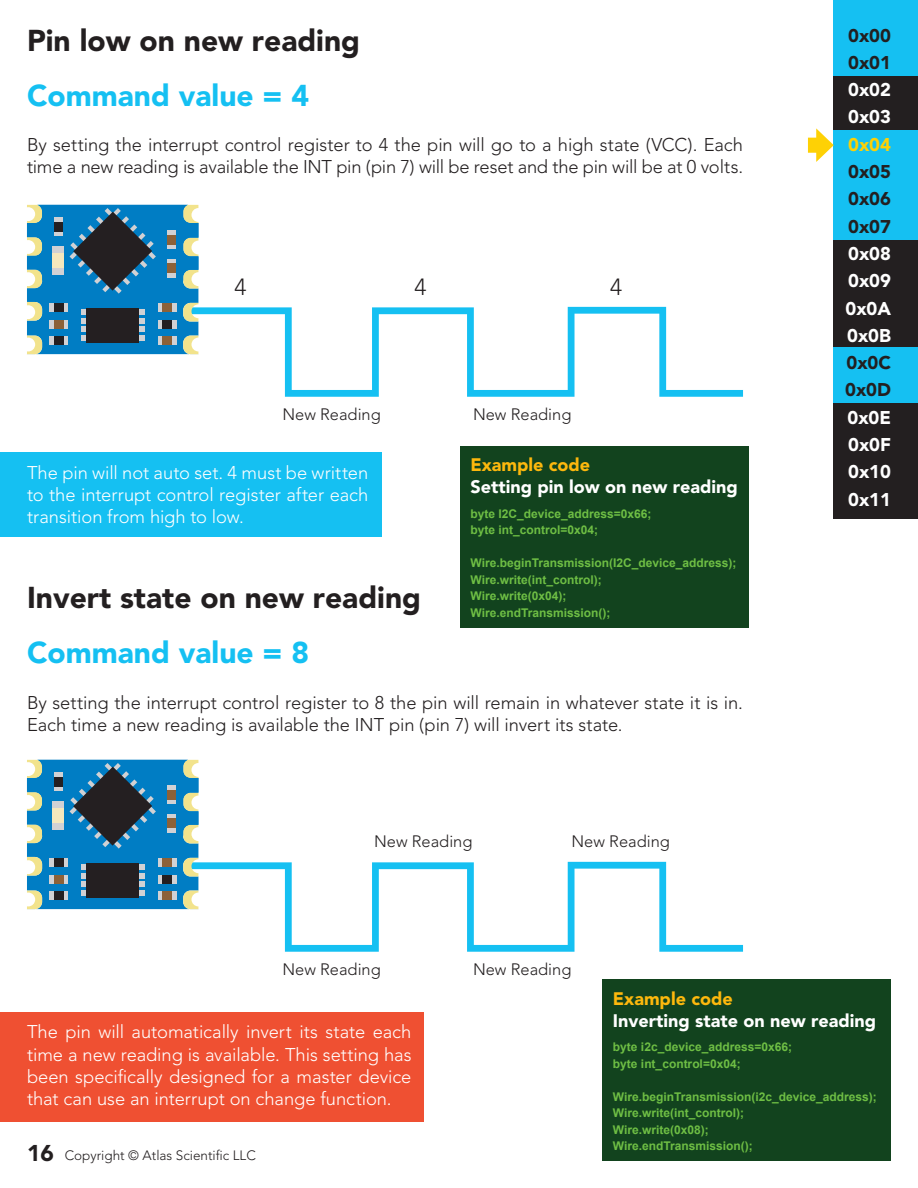
<style>
.page{position:relative;width:918px;height:1188px;background:#fff}
.page>*{position:absolute;margin:0;border:0;box-sizing:border-box;transform-origin:0 0}
.t1{font:900 30px "Avenir";color:#231f20}
.t2{font:900 30px "Avenir";color:#15c0f2}
.t3{font:300 23.25px "Avenir";color:#231f20}
.t4{font:900 22.65px "Avenir";color:#231f20}
.t5{font:300 18.3px/22px "Avenir";letter-spacing:-.005em;color:#231f20}
.t6{font:300 18.3px/22px "Avenir";letter-spacing:-.005em;color:#fff;text-align:justify}
.t7{font:900 18.3px "Avenir";color:#fff}
.t8{font:900 18.3px "Avenir";color:#231f20}
.t9{font:900 18.3px "Avenir";color:#fed105}
.t10{font:900 18px/22px "Avenir";color:#fff}
.t11{font:300 16.5px "Avenir";color:#231f20}
.t12{font:300 13.5px "Avenir";color:#231f20}
.t13{font:700 12px "Arial";color:#6ebe44}
.s1{color:#fdb80d}
</style>
<div class="page">
<svg style="left:189px;top:862px;width:554px;height:90px"></svg>
<svg style="left:189px;top:307px;width:554px;height:90px"></svg>
<svg style="left:27px;top:205px;width:172px;height:149px;background:#2a80ab"></svg>
<div style="left:87px;top:308px;width:52px;height:35px;background:#241f21"></div>
<div style="left:167px;top:231px;width:9px;height:18px;background:#d1d1d4"></div>
<div style="left:167px;top:235px;width:9px;height:10px;background:#8c6138"></div>
<div style="left:55px;top:218px;width:8px;height:18px;background:#d1d1d4"></div>
<div style="left:55px;top:222px;width:8px;height:9px;background:#241f21"></div>
<div style="left:158px;top:320px;width:18px;height:9px;background:#d1d1d4"></div>
<div style="left:162px;top:320px;width:10px;height:9px;background:#241f21"></div>
<div style="left:158px;top:303px;width:18px;height:8px;background:#d1d1d4"></div>
<div style="left:162px;top:303px;width:10px;height:8px;background:#8c6138"></div>
<div style="left:158px;top:337px;width:18px;height:8px;background:#d1d1d4"></div>
<div style="left:162px;top:337px;width:10px;height:8px;background:#8c6138"></div>
<div style="left:50px;top:320px;width:18px;height:9px;background:#d1d1d4"></div>
<div style="left:54px;top:320px;width:10px;height:9px;background:#8c6138"></div>
<div style="left:50px;top:303px;width:18px;height:8px;background:#d1d1d4"></div>
<div style="left:54px;top:303px;width:10px;height:8px;background:#241f21"></div>
<div style="left:50px;top:337px;width:18px;height:8px;background:#d1d1d4"></div>
<div style="left:54px;top:337px;width:10px;height:8px;background:#241f21"></div>
<div style="left:167px;top:259px;width:9px;height:18px;background:#d1d1d4"></div>
<div style="left:167px;top:263px;width:9px;height:10px;background:#8c6138"></div>
<div style="left:52px;top:246px;width:12px;height:29px;background:#d1d1d4"></div>
<div style="left:52px;top:253px;width:12px;height:15px;background:#f5e8bd"></div>
<svg style="left:27px;top:760px;width:172px;height:149px;background:#2a80ab"></svg>
<div style="left:87px;top:863px;width:52px;height:35px;background:#241f21"></div>
<div style="left:167px;top:786px;width:9px;height:18px;background:#d1d1d4"></div>
<div style="left:167px;top:790px;width:9px;height:10px;background:#8c6138"></div>
<div style="left:55px;top:772px;width:8px;height:19px;background:#d1d1d4"></div>
<div style="left:55px;top:777px;width:8px;height:9px;background:#241f21"></div>
<div style="left:158px;top:875px;width:18px;height:9px;background:#d1d1d4"></div>
<div style="left:162px;top:875px;width:10px;height:9px;background:#241f21"></div>
<div style="left:158px;top:858px;width:18px;height:8px;background:#d1d1d4"></div>
<div style="left:162px;top:858px;width:10px;height:8px;background:#8c6138"></div>
<div style="left:158px;top:892px;width:18px;height:8px;background:#d1d1d4"></div>
<div style="left:162px;top:892px;width:10px;height:8px;background:#8c6138"></div>
<div style="left:50px;top:875px;width:18px;height:9px;background:#d1d1d4"></div>
<div style="left:54px;top:875px;width:10px;height:9px;background:#8c6138"></div>
<div style="left:50px;top:858px;width:18px;height:8px;background:#d1d1d4"></div>
<div style="left:54px;top:858px;width:10px;height:8px;background:#241f21"></div>
<div style="left:50px;top:892px;width:18px;height:8px;background:#d1d1d4"></div>
<div style="left:54px;top:892px;width:10px;height:8px;background:#241f21"></div>
<div style="left:167px;top:814px;width:9px;height:18px;background:#d1d1d4"></div>
<div style="left:167px;top:818px;width:9px;height:10px;background:#8c6138"></div>
<div style="left:52px;top:801px;width:12px;height:29px;background:#d1d1d4"></div>
<div style="left:52px;top:808px;width:12px;height:15px;background:#f5e8bd"></div>
<div style="left:0;top:452px;width:381px;height:85px;background:#15c0f2"></div>
<div style="left:0;top:1012px;width:424px;height:109px;background:#ef5032"></div>
<div style="left:460px;top:446px;width:288px;height:182px;background:#12431e"></div>
<div style="left:602px;top:980px;width:289px;height:181px;background:#12431e"></div>
<div style="left:834px;top:0;width:84px;height:76px;background:#15c0f2"></div>
<div style="left:834px;top:76px;width:84px;height:55px;background:#231f20"></div>
<div style="left:834px;top:240px;width:84px;height:107px;background:#231f20"></div>
<div style="left:834px;top:131px;width:84px;height:109px;background:#15c0f2"></div>
<div style="left:834px;top:347px;width:84px;height:57px;background:#15c0f2"></div>
<div style="left:834px;top:404px;width:84px;height:115px;background:#231f20"></div>
<svg style="left:808px;top:128px;width:26px;height:34px"></svg>
<p class="t1" style="left:27px;top:22px;width:335px">Pin low on new reading</p>
<p class="t2" style="left:27px;top:77px;width:284px">Command value = 4</p>
<p class="t5" style="left:27px;top:134px;width:718px">By setting the interrupt control register to 4 the pin will go to a high state (VCC). Each time a new reading is available the INT pin (pin 7) will be reset and the pin will be at 0 volts.</p>
<p class="t3" style="left:234px;top:273px;width:14px">4</p>
<p class="t3" style="left:414px;top:273px;width:14px">4</p>
<p class="t3" style="left:610px;top:273px;width:14px">4</p>
<p class="t11" style="left:282px;top:405px;width:100px">New Reading</p>
<p class="t11" style="left:473px;top:405px;width:100px">New Reading</p>
<p class="t10" style="left:470px;top:454px;width:269px"><span class="s1">Example code<br></span>Setting pin low on new reading</p>
<p class="t6" style="left:27px;top:461px;width:343px">The pin will not auto set. 4 must be written to the interrupt control register after each transition from high to low.</p>
<p class="t13" style="left:470px;top:505px;width:183px">byte I2C_device_address=0x66;</p>
<p class="t13" style="left:470px;top:521px;width:129px">byte int_control=0x04;</p>
<p class="t13" style="left:470px;top:554px;width:267px">Wire.beginTransmission(I2C_device_address);</p>
<p class="t13" style="left:470px;top:571px;width:133px">Wire.write(int_control);</p>
<p class="t13" style="left:470px;top:587px;width:97px">Wire.write(0x04);</p>
<p class="t13" style="left:470px;top:604px;width:141px">Wire.endTransmission();</p>
<p class="t1" style="left:27px;top:580px;width:396px">Invert state on new reading</p>
<p class="t2" style="left:27px;top:635px;width:284px">Command value = 8</p>
<p class="t5" style="left:27px;top:691px;width:718px">By setting the interrupt control register to 8 the pin will remain in whatever state it is in.<br>Each time a new reading is available the INT pin (pin 7) will invert its state.</p>
<p class="t11" style="left:374px;top:831px;width:100px">New Reading</p>
<p class="t11" style="left:571px;top:831px;width:100px">New Reading</p>
<p class="t11" style="left:282px;top:960px;width:100px">New Reading</p>
<p class="t11" style="left:473px;top:960px;width:100px">New Reading</p>
<p class="t8" style="left:848px;top:24px;width:44px">0x00</p>
<p class="t8" style="left:848px;top:51px;width:44px">0x01</p>
<p class="t7" style="left:848px;top:79px;width:44px">0x02</p>
<p class="t7" style="left:848px;top:106px;width:44px">0x03</p>
<p class="t9" style="left:848px;top:133px;width:44px">0x04</p>
<p class="t8" style="left:848px;top:161px;width:44px">0x05</p>
<p class="t8" style="left:848px;top:188px;width:44px">0x06</p>
<p class="t8" style="left:848px;top:215px;width:44px">0x07</p>
<p class="t7" style="left:848px;top:242px;width:44px">0x08</p>
<p class="t7" style="left:848px;top:270px;width:44px">0x09</p>
<p class="t7" style="left:846px;top:297px;width:47px">0x0A</p>
<p class="t7" style="left:847px;top:324px;width:45px">0x0B</p>
<p class="t8" style="left:847px;top:352px;width:46px">0x0C</p>
<p class="t8" style="left:845px;top:379px;width:47px">0x0D</p>
<p class="t7" style="left:848px;top:406px;width:45px">0x0E</p>
<p class="t7" style="left:848px;top:434px;width:44px">0x0F</p>
<p class="t7" style="left:848px;top:461px;width:44px">0x10</p>
<p class="t7" style="left:848px;top:488px;width:44px">0x11</p>
<p class="t6" style="left:27px;top:1021px;width:386px">The pin will automatically invert its state each time a new reading is available. This setting has been specifically designed for a master device that can use an interrupt on change function.</p>
<p class="t4" style="left:27px;top:1139px;width:28px">16</p>
<p class="t12" style="left:65px;top:1148px;width:193px">Copyright © Atlas Scientific LLC</p>
<p class="t10" style="left:613px;top:987px;width:265px"><span class="s1">Example code<br></span>Inverting state on new reading</p>
<p class="t13" style="left:613px;top:1038px;width:181px">byte i2c_device_address=0x66;</p>
<p class="t13" style="left:613px;top:1055px;width:129px">byte int_control=0x04;</p>
<p class="t13" style="left:613px;top:1088px;width:265px">Wire.beginTransmission(i2c_device_address);</p>
<p class="t13" style="left:613px;top:1104px;width:133px">Wire.write(int_control);</p>
<p class="t13" style="left:613px;top:1121px;width:97px">Wire.write(0x08);</p>
<p class="t13" style="left:613px;top:1137px;width:141px">Wire.endTransmission();</p>
</div>
